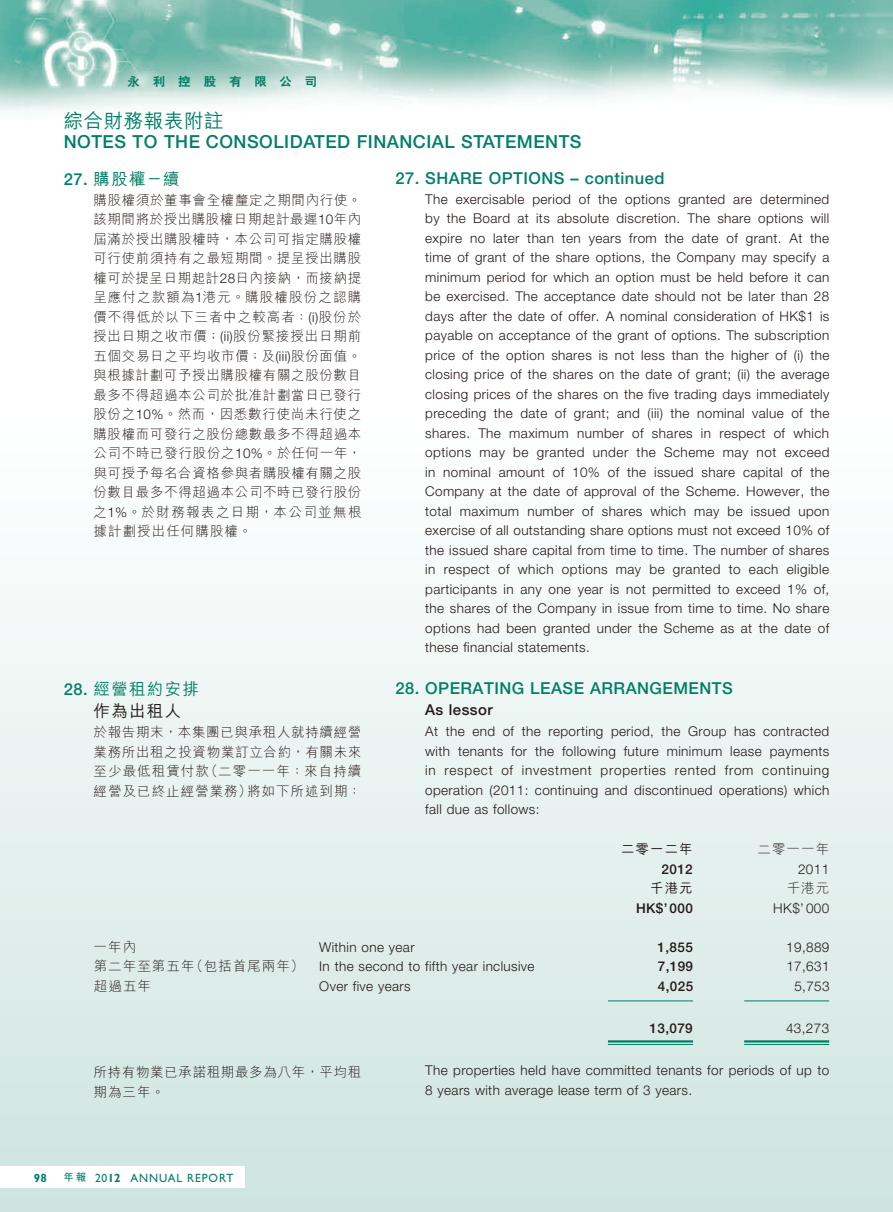
<style>
.page{position:relative;width:893px;height:1212px;background:#fff}
.page>*{position:absolute;margin:0;border:0;box-sizing:border-box;transform-origin:0 0}
.t1{font:500 19.5px "M Hei HK";letter-spacing:.03em;color:#008066}
.t2{font:500 18px "Helvetica Neue LT Std";letter-spacing:.03em;color:#008066}
.t3{font:500 16.5px "Helvetica Neue LT Std";letter-spacing:.03em;color:#008066}
.t4{font:500 16.5px/22.5px "M Hei HK";letter-spacing:.08em;color:#008066}
.t5{font:500 15px "Helvetica Neue LT Std";letter-spacing:.03em;color:#231916}
.t6{font:300 13.5px/19.5px "Helvetica Neue LT Std";letter-spacing:.03em;color:#231916;text-align:justify}
.t7{font:300 13.5px/19.5px "M Hei HK";letter-spacing:.075em;color:#231916;text-align:justify}
.t8{font:500 13.5px "Helvetica Neue LT Std";letter-spacing:.03em;color:#231916}
.t9{font:300 13.5px/19.5px "M Hei HK";letter-spacing:.05em;color:#231916}
.t10{font:500 13.5px "M Hei HK";letter-spacing:.08em;color:#231916}
.t11{font:12px "Gill Sans Std";letter-spacing:.075em;color:#008066}
.t12{font:800 12px "C Hei 2 HK";letter-spacing:1.05em;color:#008066}
.t13{font:700 12px "Gill Sans Std";color:#008066}
.s1{font-family:"M Hei HK"}
.s2{font-family:"Helvetica Neue LT Std"}
.s3{color:#231916}
.s4{font-family:"M Hei HK";font-weight:700;font-size:10.5px}
.s5{font-weight:700}
</style>
<div class="page">
<div style="left:0;top:381px;width:893px;height:831px;background:linear-gradient(to bottom,#fff,#cee4df)"></div>
<img style="left:0;top:0;width:893px;height:112px">
<div style="left:0;top:1167px;width:244px;height:21px;background:#fff"></div>
<hr style="left:608px;top:1000px;width:85px;height:1px;background:#008066">
<hr style="left:744px;top:1000px;width:85px;height:1px;background:#008066">
<hr style="left:608px;top:1040px;width:85px;height:2px;background:#008066">
<hr style="left:608px;top:1044px;width:85px;height:1px;background:#008066">
<hr style="left:744px;top:1040px;width:85px;height:2px;background:#008066">
<hr style="left:744px;top:1044px;width:85px;height:1px;background:#008066">
<p class="t12" style="left:128px;top:73px;width:191px">永利控股有限公司</p>
<h1 class="t1" style="left:64px;top:107px;width:161px">綜合財務報表附註</h1>
<h2 class="t2" style="left:64px;top:131px;width:519px">NOTES TO THE CONSOLIDATED FINANCIAL STATEMENTS</h2>
<p class="t3" style="left:395px;top:168px;width:271px">27. SHARE OPTIONS – continued</p>
<p class="t6" style="left:425px;top:189px;width:406px">The exercisable period of the options granted are determined by the Board at its absolute discretion. The share options will expire no later than ten years from the date of grant. At the time of grant of the share options, the Company may specify a minimum period for which an option must be held before it can be exercised. The acceptance date should not be later than 28 days after the date of offer. A nominal consideration of HK$1 is payable on acceptance of the grant of options. The subscription price of the option shares is not less than the higher of (i) the closing price of the shares on the date of grant; (ii) the average closing prices of the shares on the five trading days immediately preceding the date of grant; and (iii) the nominal value of the shares. The maximum number of shares in respect of which options may be granted under the Scheme may not exceed in nominal amount of 10% of the issued share capital of the Company at the date of approval of the Scheme. However, the total maximum number of shares which may be issued upon exercise of all outstanding share options must not exceed 10% of the issued share capital from time to time. The number of shares in respect of which options may be granted to each eligible participants in any one year is not permitted to exceed 1% of, the shares of the Company in issue from time to time. No share options had been granted under the Scheme as at the date of these financial statements.</p>
<p class="t3" style="left:395px;top:678px;width:339px">28. OPERATING LEASE ARRANGEMENTS</p>
<p class="t5" style="left:425px;top:701px;width:69px">As lessor</p>
<p class="t6" style="left:425px;top:721px;width:406px">At the end of the reporting period, the Group has contracted with tenants for the following future minimum lease payments in respect of investment properties rented from continuing operation (2011: continuing and discontinued operations) which fall due as follows:</p>
<p class="t10" style="left:621px;top:839px;width:73px">二零一二年</p>
<p class="t7" style="left:757px;top:839px;width:73px">二零一一年</p>
<p class="t8" style="left:662px;top:861px;width:33px">2012</p>
<p class="t6" style="left:798px;top:859px;width:33px">2011</p>
<p class="t10" style="left:650px;top:878px;width:44px">千港元</p>
<p class="t7" style="left:787px;top:878px;width:44px">千港元</p>
<p class="t8" style="left:636px;top:900px;width:58px">HK$’ 000</p>
<p class="t6" style="left:773px;top:898px;width:57px">HK$’ 000</p>
<p class="t7" style="left:94px;top:936px;width:44px">一年內</p>
<p class="t6" style="left:319px;top:937px;width:97px">Within one year</p>
<p class="t8" style="left:658px;top:939px;width:37px">1,855</p>
<p class="t6" style="left:786px;top:937px;width:45px">19,889</p>
<p class="t6" style="left:94px;top:956px;width:442px"><span class="s1">第二年至第五年（包括首尾兩年）</span> In the second to fifth year inclusive</p>
<p class="t8" style="left:658px;top:958px;width:37px">7,199</p>
<p class="t6" style="left:786px;top:956px;width:45px">17,631</p>
<p class="t7" style="left:94px;top:975px;width:59px">超過五年</p>
<p class="t6" style="left:319px;top:976px;width:93px">Over five years</p>
<p class="t8" style="left:658px;top:978px;width:37px">4,025</p>
<p class="t6" style="left:794px;top:976px;width:37px">5,753</p>
<p class="t8" style="left:650px;top:1020px;width:45px">13,079</p>
<p class="t6" style="left:786px;top:1018px;width:45px">43,273</p>
<p class="t6" style="left:425px;top:1060px;width:406px">The properties held have committed tenants for periods of up to<br>8 years with average lease term of 3 years.</p>
<p class="t4" style="left:64px;top:166px;width:117px"><span class="s2">27.</span> 購股權－續</p>
<p class="t7" style="left:93px;top:189px;width:270px">購股權須於董事會全權釐定之期間內行使。該期間將於授出購股權日期起計最遲<span class="s2">10</span>年內屆滿於授出購股權時，本公司可指定購股權可行使前須持有之最短期間。提呈授出購股權可於提呈日期起計<span class="s2">28</span>日內接納，而接納提呈應付之款額為<span class="s2">1</span>港元。購股權股份之認購價不得低於以下三者中之較高者：<span class="s2">(i)</span>股份於授出日期之收市價；<span class="s2">(ii)</span>股份緊接授出日期前五個交易日之平均收市價；及<span class="s2">(iii)</span>股份面值。與根據計劃可予授出購股權有關之股份數目最多不得超過本公司於批准計劃當日已發行股份之<span class="s2">10%</span>。然而，因悉數行使尚未行使之購股權而可發行之股份總數最多不得超過本公司不時已發行股份之<span class="s2">10%</span>。於任何一年，與可授予每名合資格參與者購股權有關之股份數目最多不得超過本公司不時已發行股份之<span class="s2">1%</span>。於財務報表之日期，本公司並無根據計劃授出任何購股權。</p>
<p class="t4" style="left:94px;top:676px;width:107px;text-indent:-30px"><span class="s2">28.</span> 經營租約安排<span class="s3">作為出租人</span></p>
<p class="t7" style="left:94px;top:722px;width:269px">於報告期末，本集團已與承租人就持續經營業務所出租之投資物業訂立合約，有關未來至少最低租賃付款（二零一一年：來自持續經營及已終止經營業務）將如下所述到期：</p>
<p class="t9" style="left:93px;top:1062px;width:269px">所持有物業已承諾租期最多為八年，平均租期為三年。</p>
<p class="t13" style="left:34px;top:1170px;width:15px">98</p>
<p class="t11" style="left:63px;top:1170px;width:172px"><span class="s4">年報</span> 20<span class="s5">12</span> ANNUAL REPORT</p>
</div>
